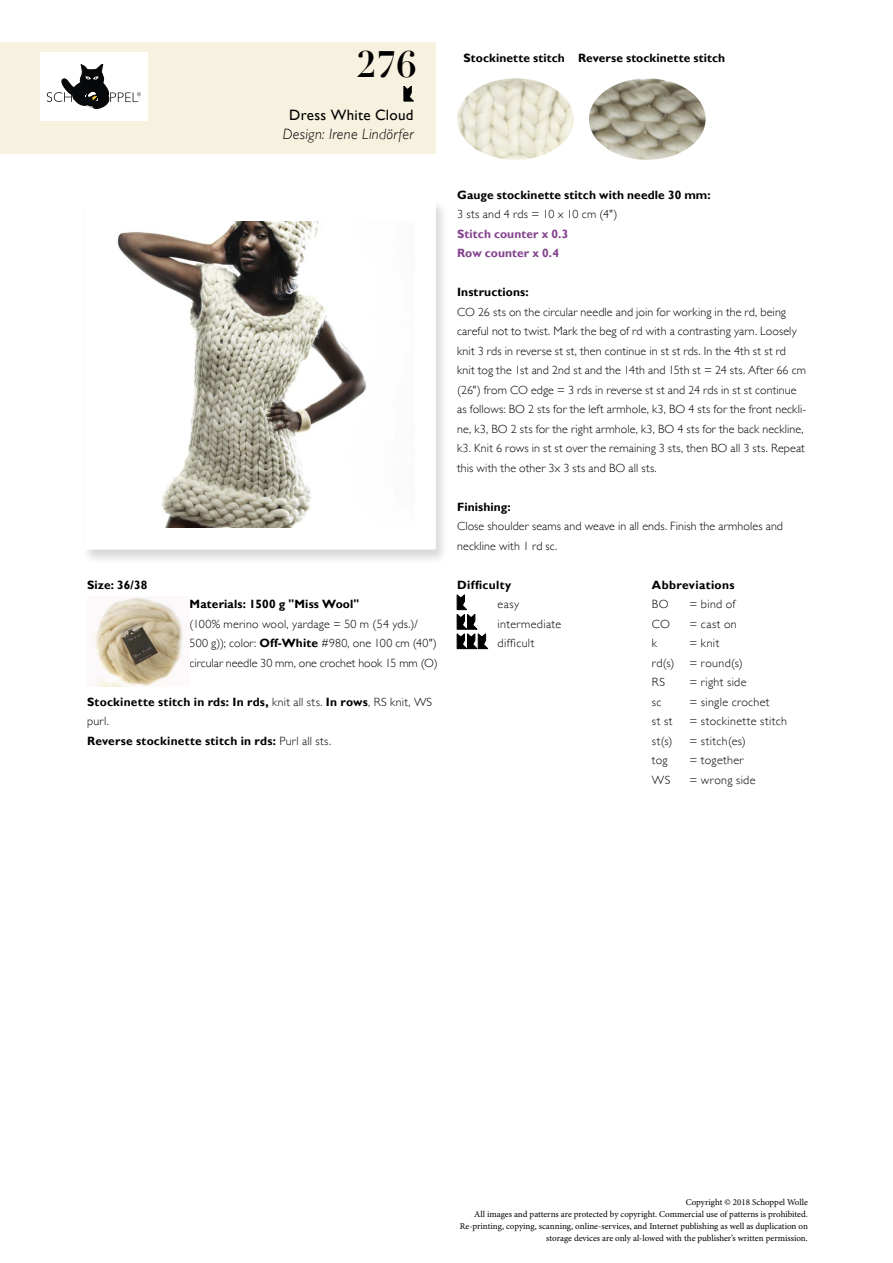
<style>
.page{position:relative;width:893px;height:1263px;background:#fff}
.page>*{position:absolute;margin:0;border:0;box-sizing:border-box;transform-origin:0 0}
.t1{font:700 36px "Didot";color:#000}
.t2{font:italic 300 15px "Gill Sans";letter-spacing:.015em;color:#000}
.t3{font:15px "Gill Sans";letter-spacing:.02em;color:#000}
.t4{font:300 12px/19.5px "Gill Sans";letter-spacing:.015em;color:#000}
.t5{font:700 12px/19.5px "Gill Sans";letter-spacing:.015em;color:#000}
.t6{font:700 12px/19.5px "Gill Sans";letter-spacing:.01em;color:#83428d}
.t7{font:300 12px/19.5px "Gill Sans";letter-spacing:.04em;color:#000}
.t8{font:9px/12px "Minion Pro";letter-spacing:-.005em;color:#000;text-align:right}
.s1{font-weight:700}
.s2{font-weight:300}
</style>
<div class="page">
<div style="left:0;top:43px;width:436px;height:111px;background:#f7f1e0"></div>
<div style="left:40px;top:52px;width:107px;height:69px;background:#fff"></div>
<svg style="left:47px;top:64px;width:94px;height:45px"></svg>
<svg style="left:404px;top:86px;width:9px;height:15px"></svg>
<div style="left:81px;top:199px;width:367px;height:366px;background:#000;opacity:.15"></div>
<img style="left:107px;top:222px;width:308px;height:306px">
<img style="left:92px;top:597px;width:91px;height:89px">
<img style="left:589px;top:78px;width:117px;height:82px">
<img style="left:457px;top:78px;width:117px;height:82px">
<svg style="left:457px;top:595px;width:31px;height:54px"></svg>
<h1 class="t1" style="left:357px;top:42px;width:62px">276</h1>
<p class="t3" style="left:289px;top:106px;width:126px">Dress White Cloud</p>
<p class="t2" style="left:283px;top:126px;width:132px">Design: Irene Lindörfer</p>
<p class="t5" style="left:87px;top:575px;width:62px">Size: 36/38</p>
<p class="t5" style="left:190px;top:595px;width:171px">Materials: 1500 g "Miss Wool"</p>
<p class="t4" style="left:190px;top:613px;width:250px">(100% merino wool, yardage = 50 m (54 yds.)/<br>500 g)); color: <span class="s1">Off-White</span> #980, one 100 cm (40") circular needle 30 mm, one crochet hook 15 mm (O)</p>
<p class="t5" style="left:87px;top:692px;width:347px">Stockinette stitch in rds: In rds, <span class="s2">knit all sts.</span> In rows<span class="s2">, RS knit, WS purl.<br></span>Reverse stockinette stitch in rds: <span class="s2">Purl all sts.</span></p>
<p class="t5" style="left:464px;top:49px;width:263px">Stockinette stitch Reverse stockinette stitch</p>
<p class="t5" style="left:457px;top:185px;width:255px">Gauge stockinette stitch with needle 30 mm:</p>
<p class="t4" style="left:457px;top:204px;width:162px">3 sts and 4 rds = 10 x 10 cm (4")</p>
<p class="t6" style="left:457px;top:224px;width:113px">Stitch counter x 0.3<br>Row counter x 0.4</p>
<p class="t5" style="left:457px;top:283px;width:73px">Instructions:</p>
<p class="t4" style="left:457px;top:301px;width:351px">CO 26 sts on the circular needle and join for working in the rd, being careful not to twist. Mark the beg of rd with a contrasting yarn. Loosely knit 3 rds in reverse st st, then continue in st st rds. In the 4th st st rd knit tog the 1st and 2nd st and the 14th and 15th st = 24 sts. After 66 cm (26") from CO edge = 3 rds in reverse st st and 24 rds in st st continue as follows: BO 2 sts for the left armhole, k3, BO 4 sts for the front neckli&shy;ne, k3, BO 2 sts for the right armhole, k3, BO 4 sts for the back neckline, k3. Knit 6 rows in st st over the remaining 3 sts, then BO all 3 sts. Repeat this with the other 3x 3 sts and BO all sts.</p>
<p class="t5" style="left:457px;top:497px;width:55px">Finishing:</p>
<p class="t4" style="left:457px;top:516px;width:327px">Close shoulder seams and weave in all ends. Finish the armholes and neckline with 1 rd sc.</p>
<p class="t5" style="left:652px;top:575px;width:84px">Abbreviations</p>
<p class="t4" style="left:652px;top:594px;width:18px">BO</p>
<p class="t4" style="left:689px;top:594px;width:48px">= bind of</p>
<p class="t4" style="left:652px;top:613px;width:20px">CO</p>
<p class="t4" style="left:689px;top:613px;width:49px">= cast on</p>
<p class="t4" style="left:652px;top:633px;width:7px">k</p>
<p class="t5" style="left:457px;top:575px;width:56px">Difficulty</p>
<p class="t4" style="left:498px;top:594px;width:65px">easy intermediate difficult</p>
<p class="t7" style="left:652px;top:633px;width:92px;text-indent:38px">= knit rd(s) = round(s)<br>RS</p>
<p class="t4" style="left:689px;top:672px;width:59px">= right side</p>
<p class="t4" style="left:652px;top:691px;width:11px">sc</p>
<p class="t4" style="left:689px;top:691px;width:82px">= single crochet</p>
<p class="t4" style="left:652px;top:711px;width:22px">st st</p>
<p class="t4" style="left:689px;top:711px;width:99px">= stockinette stitch</p>
<p class="t4" style="left:652px;top:730px;width:22px">st(s)</p>
<p class="t4" style="left:689px;top:730px;width:58px">= stitch(es)</p>
<p class="t4" style="left:652px;top:750px;width:17px">tog</p>
<p class="t4" style="left:689px;top:750px;width:56px">= together</p>
<p class="t4" style="left:652px;top:769px;width:20px">WS</p>
<p class="t4" style="left:689px;top:769px;width:68px">= wrong side</p>
<p class="t8" style="left:460px;top:1196px;width:349px">Copyright © 2018 Schoppel Wolle<br>All images and patterns are protected by copyright. Commercial use of patterns is prohibited.<br>Re-printing, copying, scanning, online-services, and Internet publishing as well as duplication on storage devices are only al-lowed with the publisher’s written permission.</p>
</div>
